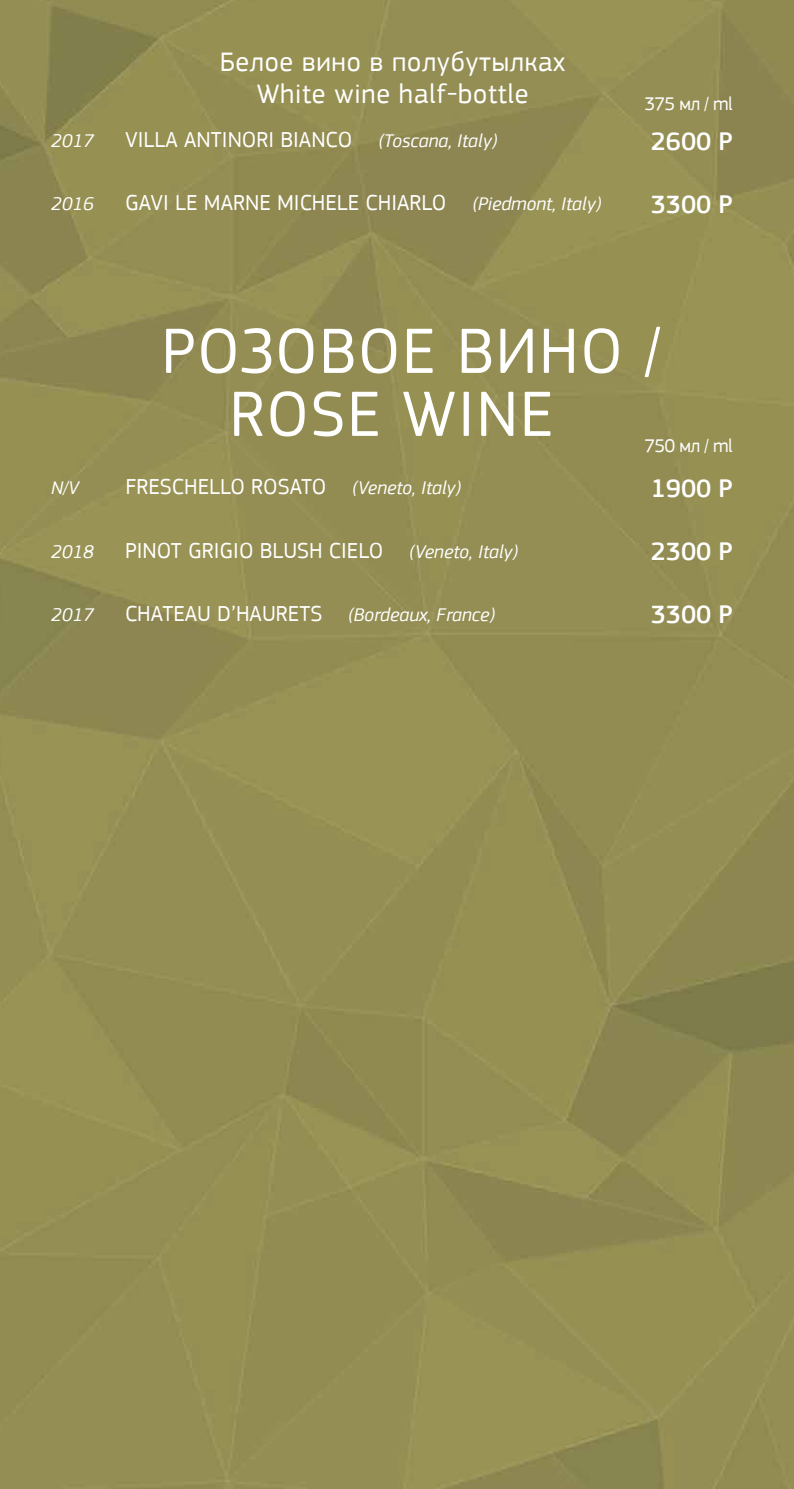
<style>
.page{position:relative;width:794px;height:1489px;background:#fff}
.page>*{position:absolute;margin:0;border:0;box-sizing:border-box;transform-origin:0 0}
.t1{font:66.5px/63px "PF Square Sans Pro";letter-spacing:.025em;color:#fff;text-align:center}
.t2{font:28px/31.5px "PF Square Sans Pro";letter-spacing:.025em;color:#fff;text-align:center}
.t3{font:500 26.25px "PF Square Sans Pro";color:#fff}
.t4{font:22.75px "PF Square Sans Pro";color:#fff}
.t5{font:italic 19.25px "PF Square Sans Pro";color:#fff}
.t6{font:19.25px "PF Square Sans Pro";letter-spacing:-.03em;color:#fff}
</style>
<div class="page">
<img style="left:0;top:0;width:794px;height:1488px">
<p class="t2" style="left:220px;top:48px;width:347px">Белое вино в полубутылках<br>White wine half-bottle</p>
<p class="t5" style="left:51px;top:133px;width:44px">2017</p>
<p class="t4" style="left:125px;top:130px;width:229px">VILLA ANTINORI BIANCO</p>
<p class="t5" style="left:378px;top:133px;width:120px">(Toscana, Italy)</p>
<p class="t5" style="left:51px;top:196px;width:44px">2016</p>
<p class="t4" style="left:125px;top:193px;width:323px">GAVI LE MARNE MICHELE CHIARLO</p>
<p class="t5" style="left:472px;top:196px;width:130px">(Piedmont, Italy)</p>
<p class="t6" style="left:644px;top:95px;width:90px">375 мл / ml</p>
<p class="t3" style="left:651px;top:130px;width:83px">2600 Р</p>
<p class="t3" style="left:651px;top:193px;width:83px">3300 Р</p>
<h1 class="t1" style="left:161px;top:325px;width:501px">РОЗОВОЕ ВИНО /<br>ROSE WINE</h1>
<p class="t6" style="left:644px;top:437px;width:90px">750 мл / ml</p>
<p class="t5" style="left:51px;top:480px;width:29px">N/V</p>
<p class="t4" style="left:126px;top:477px;width:202px">FRESCHELLO ROSATO</p>
<p class="t5" style="left:352px;top:480px;width:110px">(Veneto, Italy)</p>
<p class="t3" style="left:651px;top:477px;width:83px">1900 Р</p>
<p class="t5" style="left:51px;top:543px;width:44px">2018</p>
<p class="t4" style="left:125px;top:540px;width:260px">PINOT GRIGIO BLUSH CIELO</p>
<p class="t5" style="left:409px;top:543px;width:110px">(Veneto, Italy)</p>
<p class="t3" style="left:651px;top:540px;width:83px">2300 Р</p>
<p class="t5" style="left:51px;top:606px;width:44px">2017</p>
<p class="t4" style="left:125px;top:603px;width:199px">CHATEAU D’HAURETS</p>
<p class="t5" style="left:348px;top:606px;width:148px">(Bordeaux, France)</p>
<p class="t3" style="left:651px;top:603px;width:83px">3300 Р</p>
</div>
